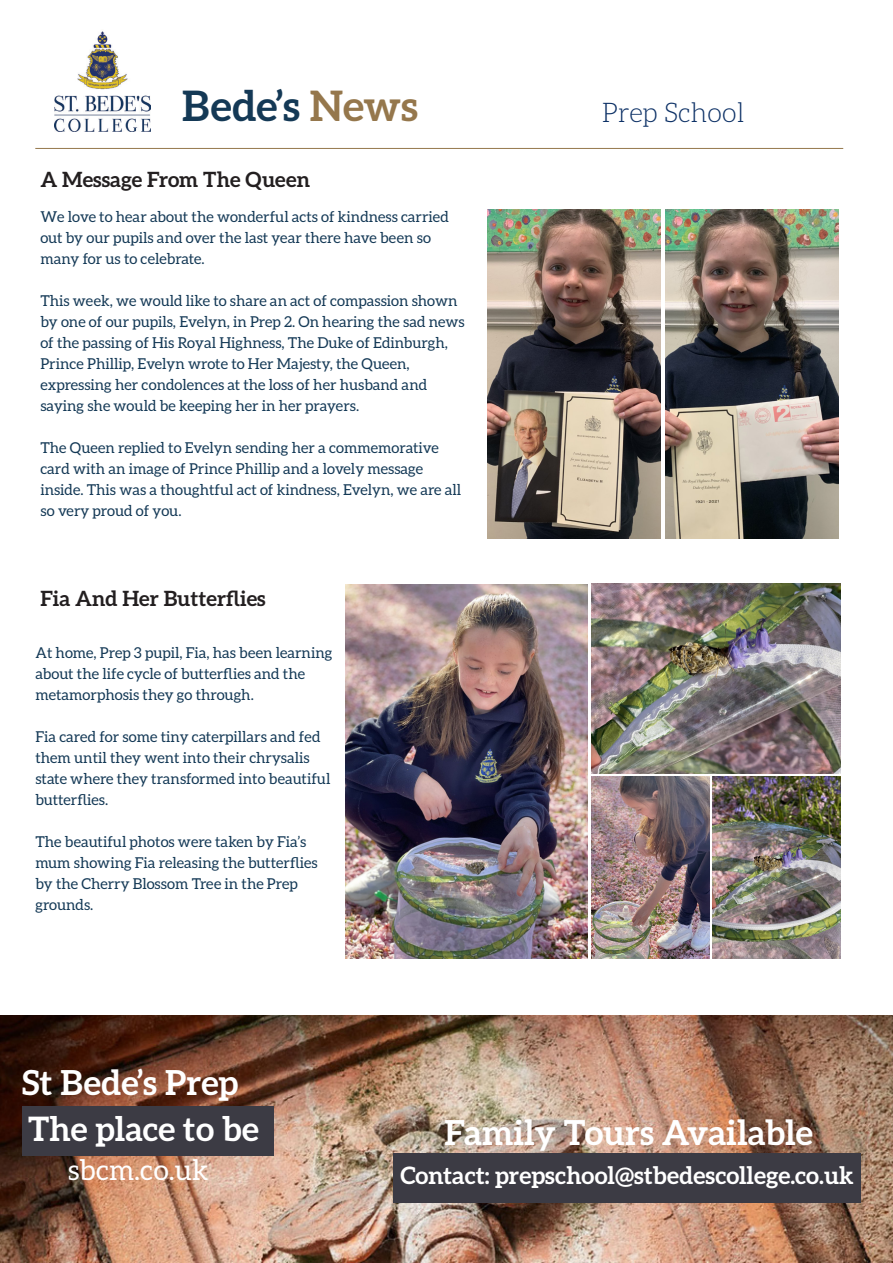
<style>
.page{position:relative;width:893px;height:1263px;background:#fff}
.page>*{position:absolute;margin:0;border:0;box-sizing:border-box;transform-origin:0 0}
.t1{font:700 42px "Aleo";color:#143956}
.t2{font:700 34.5px "Aleo";color:#fff}
.t3{font:700 33.75px "Aleo";color:#fff}
.t4{font:28.35px "Aleo";color:#fff}
.t5{font:300 27.15px "Aleo";color:#0d3166}
.t6{font:700 24px "Aleo";color:#fff}
.t7{font:700 21px "Aleo";color:#231f20}
.t8{font:15px/21px "Aleo";color:#143956}
.s1{color:#95774c}
</style>
<div class="page">
<img style="left:55px;top:31px;width:95px;height:100px">
<hr style="left:35px;top:148px;width:808px;height:1px;background:#95774c">
<img style="left:0;top:1015px;width:893px;height:248px">
<div style="left:22px;top:1106px;width:252px;height:49px;background:#3c3b44"></div>
<div style="left:393px;top:1154px;width:468px;height:49px;background:#3c3b44"></div>
<img style="left:591px;top:584px;width:249px;height:189px">
<img style="left:713px;top:776px;width:127px;height:183px">
<img style="left:345px;top:584px;width:242px;height:375px">
<img style="left:591px;top:777px;width:118px;height:182px">
<img style="left:487px;top:209px;width:174px;height:329px">
<img style="left:665px;top:209px;width:174px;height:329px">
<p class="t1" style="left:182px;top:82px;width:237px">Bede’s <span class="s1">News</span></p>
<p class="t7" style="left:40px;top:167px;width:271px">A Message From The Queen</p>
<p class="t8" style="left:40px;top:205px;width:410px">We love to hear about the wonderful acts of kindness carried out by our pupils and over the last year there have been so many for us to celebrate.</p>
<p class="t8" style="left:40px;top:289px;width:426px">This week, we would like to share an act of compassion shown by one of our pupils, Evelyn, in Prep 2. On hearing the sad news of the passing of His Royal Highness, The Duke of Edinburgh, Prince Phillip, Evelyn wrote to Her Majesty, the Queen, expressing her condolences at the loss of her husband and saying she would be keeping her in her prayers.</p>
<p class="t8" style="left:40px;top:436px;width:422px">The Queen replied to Evelyn sending her a commemorative card with an image of Prince Phillip and a lovely message inside. This was a thoughtful act of kindness, Evelyn, we are all so very proud of you.</p>
<p class="t7" style="left:40px;top:586px;width:227px">Fia And Her Butterflies</p>
<p class="t8" style="left:35px;top:642px;width:298px">At home, Prep 3 pupil, Fia, has been learning about the life cycle of butterflies and the metamorphosis they go through.</p>
<p class="t8" style="left:35px;top:726px;width:296px">Fia cared for some tiny caterpillars and fed them until they went into their chrysalis state where they transformed into beautiful butterflies.</p>
<p class="t8" style="left:35px;top:831px;width:284px">The beautiful photos were taken by Fia’s mum showing Fia releasing the butterflies by the Cherry Blossom Tree in the Prep grounds.</p>
<p class="t2" style="left:22px;top:1063px;width:218px">St Bede’s Prep</p>
<p class="t5" style="left:602px;top:98px;width:144px">Prep School</p>
<p class="t3" style="left:28px;top:1109px;width:233px">The place to be</p>
<p class="t4" style="left:68px;top:1153px;width:142px">sbcm.co.uk</p>
<p class="t2" style="left:444px;top:1112px;width:370px">Family Tours Available</p>
<p class="t6" style="left:400px;top:1161px;width:455px">Contact: prepschool@stbedescollege.co.uk</p>
</div>
